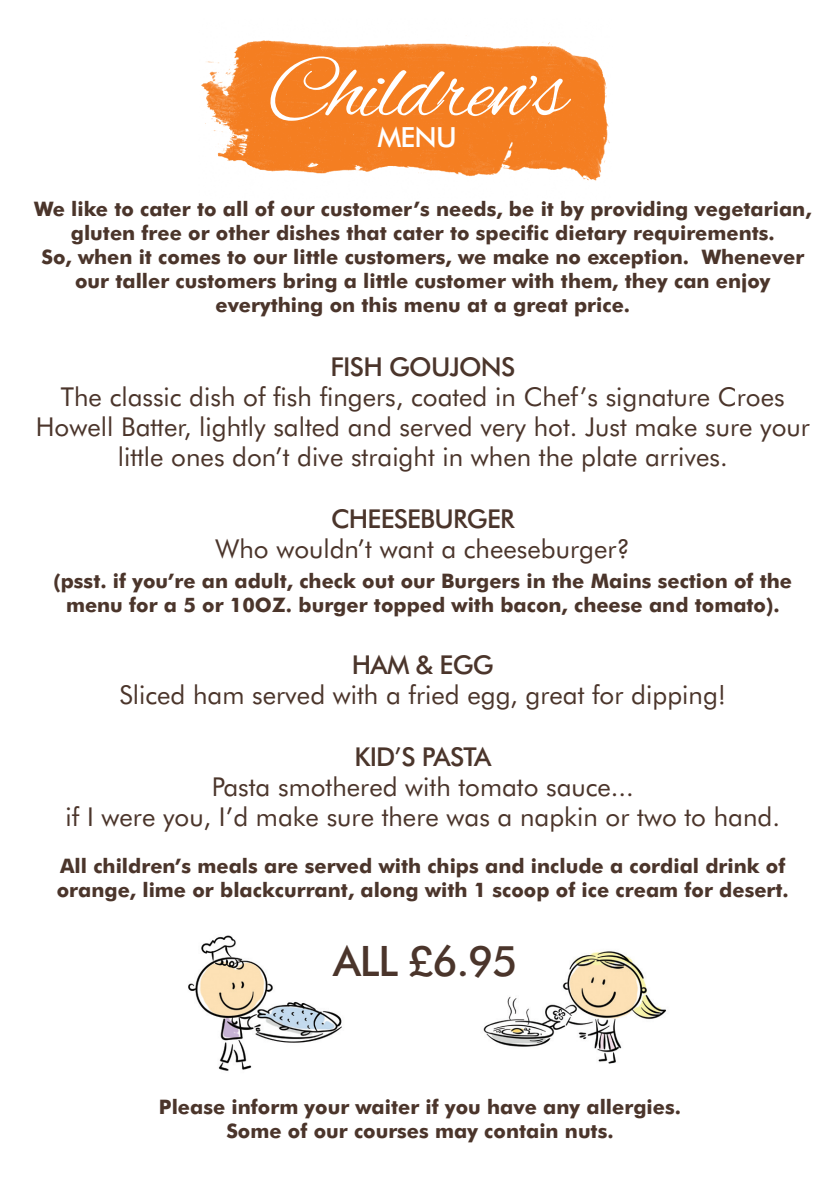
<style>
.page{position:relative;width:840px;height:1191px;background:#fff}
.page>*{position:absolute;margin:0;border:0;box-sizing:border-box;transform-origin:0 0}
.Menu_headers{font:89.8px "Alex Brush";letter-spacing:-.03em;color:#fff}
.Menu_header_small{font:500 42px "Futura BT";color:#4b352b}
.Menu_headers-2{font:500 27.8px "Futura BT";color:#fff}
.Menu_body{font:26px/30px "Futura BT";color:#4b352b;text-align:center}
.Menu_header_small-2{font:500 26px "Futura BT";letter-spacing:-.03em;color:#4b352b}
.Menu_detail{font:700 20px/24px "Futura BT";color:#4b352b;text-align:center}
</style>
<div class="page">
<img style="left:201px;top:40px;width:409px;height:141px">
<img style="left:483px;top:951px;width:184px;height:113px">
<img style="left:188px;top:935px;width:154px;height:136px">
<p class="Menu_headers" style="left:267px;top:41px;width:300px">Children’s</p>
<p class="Menu_headers-2" style="left:377px;top:120px;width:81px">MENU</p>
<p class="Menu_detail" style="left:34px;top:197px;width:778px">We like to cater to all of our customer’s needs, be it by providing vegetarian, gluten free or other dishes that cater to specific dietary requirements.</p>
<p class="Menu_detail" style="left:41px;top:245px;width:764px">So, when it comes to our little customers, we make no exception. Whenever our taller customers bring a little customer with them, they can enjoy everything on this menu at a great price.</p>
<p class="Menu_header_small-2" style="left:330px;top:350px;width:186px">FISH GOUJONS</p>
<p class="Menu_body" style="left:36px;top:381px;width:775px">The classic dish of fish fingers, coated in Chef’s signature Croes<br>Howell Batter, lightly salted and served very hot. Just make sure your little ones don’t dive straight in when the plate arrives.</p>
<p class="Menu_header_small-2" style="left:331px;top:503px;width:185px">CHEESEBURGER</p>
<p class="Menu_body" style="left:215px;top:533px;width:416px">Who wouldn’t want a cheeseburger?</p>
<p class="Menu_detail" style="left:53px;top:568px;width:739px">(psst. if you’re an adult, check out our Burgers in the Mains section of the menu for a 5 or 10OZ. burger topped with bacon, cheese and tomato).</p>
<p class="Menu_header_small-2" style="left:352px;top:649px;width:143px">HAM &amp; EGG</p>
<p class="Menu_body" style="left:119px;top:679px;width:608px">Sliced ham served with a fried egg, great for dipping!</p>
<p class="Menu_header_small-2" style="left:354px;top:741px;width:138px">KID’S PASTA</p>
<p class="Menu_body" style="left:66px;top:772px;width:715px">Pasta smothered with tomato sauce...<br>if I were you, I’d make sure there was a napkin or two to hand.</p>
<p class="Menu_detail" style="left:57px;top:854px;width:733px;text-align:left">All children’s meals are served with chips and include a cordial drink of orange, lime or blackcurrant, along with 1 scoop of ice cream for desert.</p>
<p class="Menu_header_small" style="left:333px;top:936px;width:186px">ALL £6.95</p>
<p class="Menu_detail" style="left:159px;top:1094px;width:523px">Please inform your waiter if you have any allergies.</p>
<p class="Menu_detail" style="left:226px;top:1118px;width:388px">Some of our courses may contain nuts.</p>
</div>
